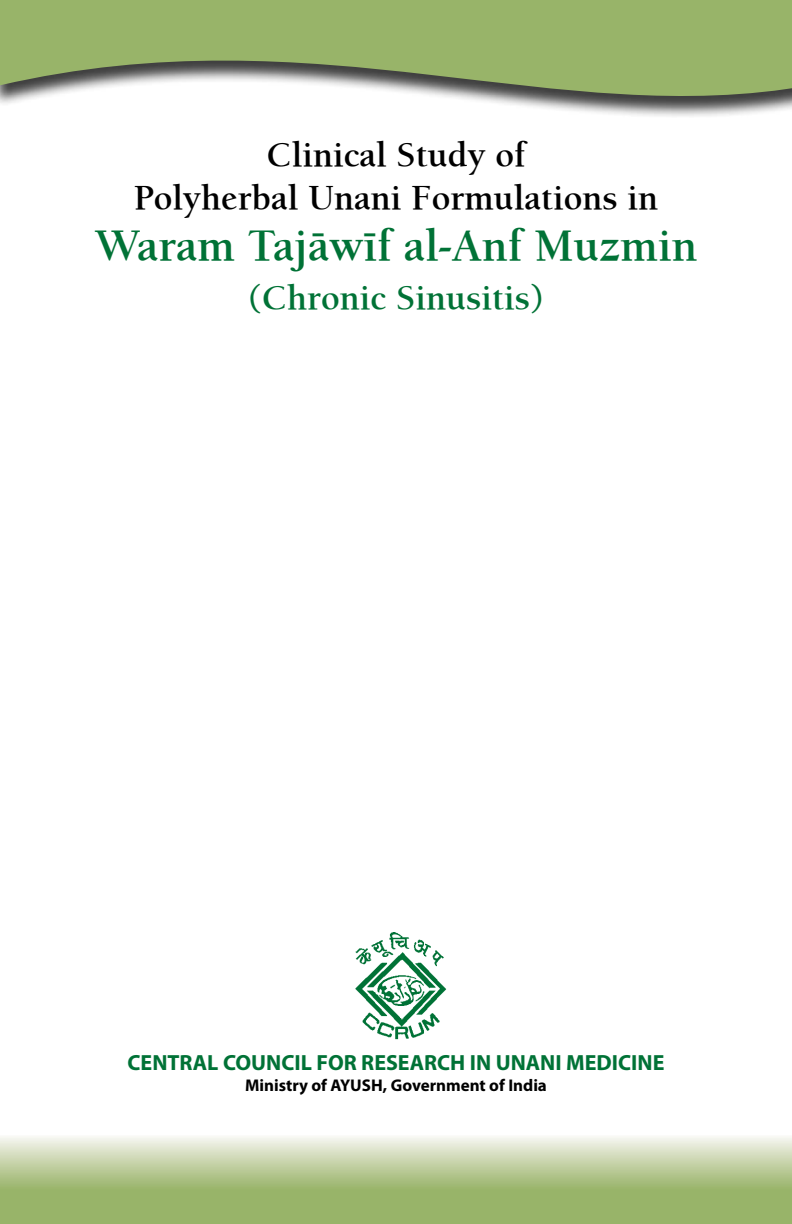
<style>
.page{position:relative;width:792px;height:1224px;background:#fff}
.page>*{position:absolute;margin:0;border:0;box-sizing:border-box;transform-origin:0 0}
.t1{font:700 46px "Balaram";color:#007236}
.t2{font:700 36px/43.2px "Balaram";color:#000;text-align:center}
.t3{font:700 36px "Balaram";color:#007236}
.t4{font:700 22px "Myriad Pro";color:#007236}
.t5{font:700 17px "Myriad Pro";color:#000}
</style>
<div class="page">
<svg style="left:0;top:1137px;width:792px;height:87px;background:#b4c790"></svg>
<svg style="left:0;top:0;width:792px;height:116px;fill:#98b469"></svg>
<img style="left:355px;top:932px;width:92px;height:108px">
<p class="t2" style="left:134px;top:132px;width:526px">Clinical Study of<br>Polyherbal Unani Formulations in</p>
<p class="t1" style="left:95px;top:218px;width:604px">Waram Tajäwéf al-Anf Muzmin</p>
<p class="t3" style="left:249px;top:276px;width:296px">(Chronic Sinusitis)</p>
<p class="t4" style="left:128px;top:1048px;width:538px">CENTRAL COUNCIL FOR RESEARCH IN UNANI MEDICINE</p>
<p class="t5" style="left:245px;top:1074px;width:303px">Ministry of AYUSH, Government of India</p>
</div>
